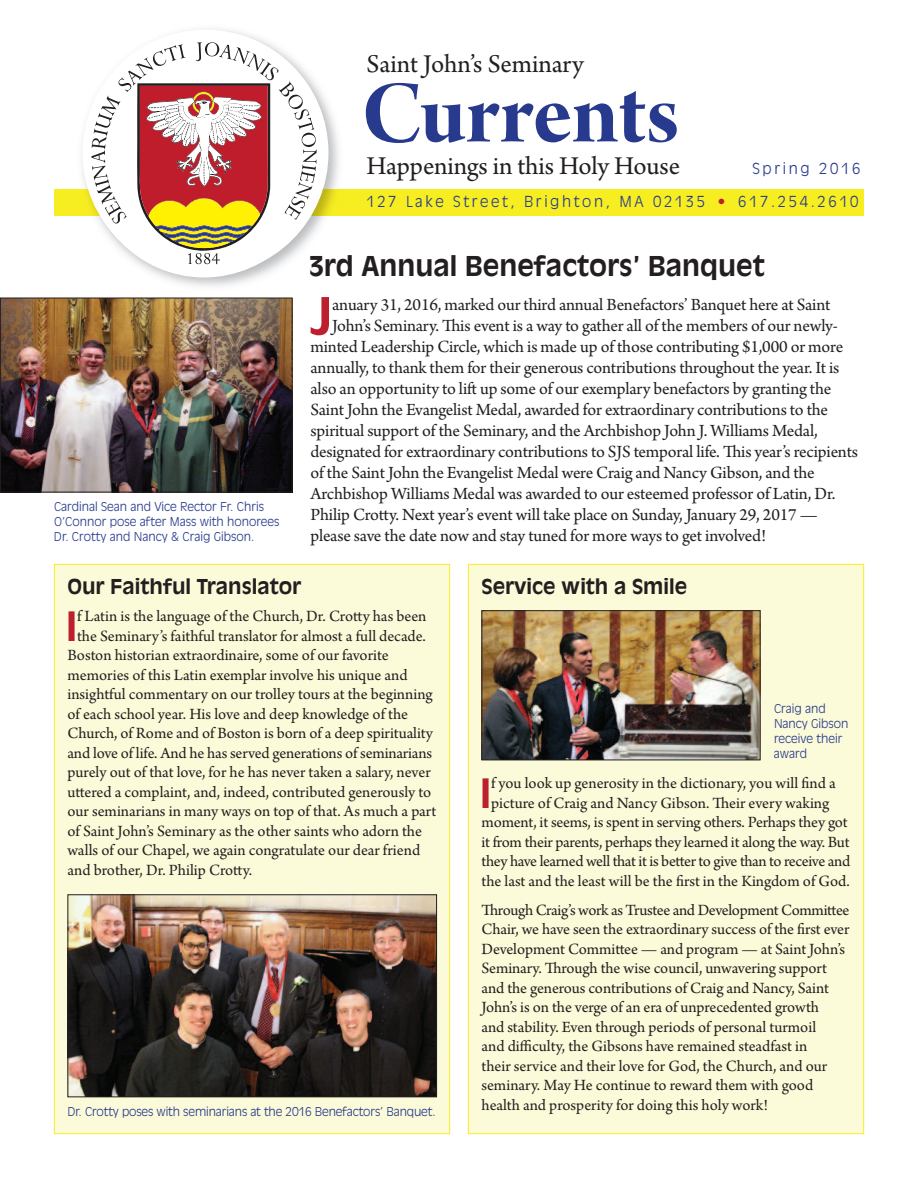
<style>
.page{position:relative;width:918px;height:1188px;background:#fff}
.page>*{position:absolute;margin:0;border:0;box-sizing:border-box;transform-origin:0 0}
.t1{font:94.5px "Arno Pro Bold Display";letter-spacing:-.005em;color:#273a8d}
.t2{font:700 50.4px "Antique Olive";color:#be1f2e}
.t3{font:700 39.9px "Antique Olive";color:#be1f2e}
.t4{font:27px "Arno Pro";letter-spacing:-.005em;color:#231f20}
.t5{font:700 27px "Antique Olive";color:#231f20}
.t6{font:700 20.25px "Antique Olive";color:#231f20}
.t7{font:18px "Arno Pro";letter-spacing:-.01em;color:#231f20}
.t8{font:16.5px/19.5px "Arno Pro";letter-spacing:-.005em;color:#231f20}
.t9{font:16.5px "Arno Pro";letter-spacing:-.025em;color:#231f20}
.t10{font:300 15px "Antique Olive";letter-spacing:.175em;color:#273a8d}
.t11{font:300 12px/15px "Antique Olive";color:#273a8d}
.s1{color:#be1f2e}
</style>
<div class="page">
<div style="left:55px;top:565px;width:394px;height:568px;background:#fcfbd9"></div>
<div style="left:469px;top:565px;width:394px;height:568px;background:#fcfbd9"></div>
<img style="left:70px;top:896px;width:365px;height:199px">
<div style="left:68px;top:894px;width:369px;height:203px;border:1px solid #231f20"></div>
<div style="left:54px;top:189px;width:810px;height:27px;background:#f7ee22"></div>
<img style="left:82px;top:29px;width:257px;height:257px">
<div style="left:82px;top:30px;width:247px;height:246px;background:#fff;border-radius:50%"></div>
<div style="left:86px;top:34px;width:236px;height:243px;background:#fff;border-radius:50%"></div>
<svg style="left:91px;top:42px;width:226px;height:222px"></svg>
<img style="left:484px;top:612px;width:274px;height:146px">
<div style="left:482px;top:610px;width:278px;height:150px;border:1px solid #231f20"></div>
<img style="left:2px;top:300px;width:288px;height:190px">
<div style="left:0;top:298px;width:292px;height:194px;border:1px solid #231f20"></div>
<h3 class="t4" style="left:367px;top:54px;width:219px">Saint John’s Seminary</h3>
<h1 class="t1" style="left:362px;top:79px;width:320px">Currents</h1>
<h3 class="t4" style="left:367px;top:156px;width:315px">Happenings in this Holy House</h3>
<p class="t10" style="left:753px;top:162px;width:109px">Spring 2016</p>
<p class="t10" style="left:366px;top:195px;width:494px">127 Lake Street, Brighton, MA 02135 <span class="s1">•</span> 617.254.2610</p>
<p class="t11" style="left:54px;top:499px;width:227px">Cardinal Sean and Vice Rector Fr. Chris<br>O’Connor pose after Mass with honorees<br>Dr. Crotty and Nancy &amp; Craig Gibson.</p>
<h3 class="t5" style="left:309px;top:255px;width:457px">3rd Annual Benefactors’ Banquet</h3>
<h2 class="t2" style="left:310px;top:295px;width:24px">J</h2>
<p class="t7" style="left:332px;top:298px;width:500px">anuary 31, 2016, marked our third annual Benefactors’ Banquet here at Saint</p>
<p class="t7" style="left:332px;top:319px;width:507px">John’s Seminary. This event is a way to gather all of the members of our newly-</p>
<p class="t7" style="left:311px;top:340px;width:534px">minted Leadership Circle, which is made up of those contributing $1,000 or more</p>
<p class="t7" style="left:311px;top:361px;width:531px">annually, to thank them for their generous contributions throughout the year. It is</p>
<p class="t7" style="left:311px;top:382px;width:522px">also an opportunity to lift up some of our exemplary benefactors by granting the</p>
<p class="t7" style="left:311px;top:403px;width:519px">Saint John the Evangelist Medal, awarded for extraordinary contributions to the</p>
<p class="t7" style="left:311px;top:424px;width:509px">spiritual support of the Seminary, and the Archbishop John J. Williams Medal,</p>
<p class="t7" style="left:311px;top:445px;width:549px">designated for extraordinary contributions to SJS temporal life. This year’s recipients</p>
<p class="t7" style="left:311px;top:466px;width:506px">of the Saint John the Evangelist Medal were Craig and Nancy Gibson, and the</p>
<p class="t7" style="left:311px;top:487px;width:527px">Archbishop Williams Medal was awarded to our esteemed professor of Latin, Dr.</p>
<p class="t7" style="left:311px;top:508px;width:509px">Philip Crotty. Next year’s event will take place on Sunday, January 29, 2017 —</p>
<p class="t7" style="left:311px;top:529px;width:457px">please save the date now and stay tuned for more ways to get involved!</p>
<p class="t6" style="left:67px;top:578px;width:235px">Our Faithful Translator</p>
<h3 class="t3" style="left:66px;top:610px;width:13px">I</h3>
<p class="t8" style="left:77px;top:608px;width:351px">f Latin is the language of the Church, Dr. Crotty has been</p>
<p class="t8" style="left:77px;top:627px;width:350px">the Seminary’s faithful translator for almost a full decade.</p>
<p class="t8" style="left:67px;top:647px;width:323px">Boston historian extraordinaire, some of our favorite</p>
<p class="t8" style="left:67px;top:666px;width:342px">memories of this Latin exemplar involve his unique and</p>
<p class="t8" style="left:67px;top:686px;width:367px">insightful commentary on our trolley tours at the beginning</p>
<p class="t8" style="left:67px;top:705px;width:342px">of each school year. His love and deep knowledge of the</p>
<p class="t8" style="left:67px;top:725px;width:367px">Church, of Rome and of Boston is born of a deep spirituality</p>
<p class="t8" style="left:67px;top:744px;width:366px">and love of life. And he has served generations of seminarians</p>
<p class="t8" style="left:67px;top:764px;width:365px">purely out of that love, for he has never taken a salary, never</p>
<p class="t8" style="left:67px;top:783px;width:365px">uttered a complaint, and, indeed, contributed generously to</p>
<p class="t8" style="left:67px;top:803px;width:370px">our seminarians in many ways on top of that. As much a part</p>
<p class="t8" style="left:67px;top:822px;width:356px">of Saint John’s Seminary as the other saints who adorn the</p>
<p class="t8" style="left:67px;top:842px;width:354px">walls of our Chapel, we again congratulate our dear friend</p>
<p class="t8" style="left:67px;top:861px;width:186px">and brother, Dr. Philip Crotty.</p>
<p class="t11" style="left:68px;top:1104px;width:370px">Dr. Crotty poses with seminarians at the 2016 Benefactors’ Banquet.</p>
<p class="t6" style="left:482px;top:578px;width:207px">Service with a Smile</p>
<p class="t11" style="left:774px;top:701px;width:76px">Craig and<br>Nancy Gibson receive their award</p>
<h3 class="t3" style="left:480px;top:777px;width:13px">I</h3>
<p class="t8" style="left:491px;top:775px;width:346px">f you look up generosity in the dictionary, you will find a</p>
<p class="t8" style="left:491px;top:794px;width:340px">picture of Craig and Nancy Gibson. Their every waking</p>
<p class="t8" style="left:482px;top:814px;width:368px">moment, it seems, is spent in serving others. Perhaps they got</p>
<p class="t8" style="left:482px;top:833px;width:370px">it from their parents, perhaps they learned it along the way. But</p>
<p class="t9" style="left:482px;top:855px;width:370px">they have learned well that it is better to give than to receive and</p>
<p class="t8" style="left:482px;top:872px;width:370px">the last and the least will be the first in the Kingdom of God.</p>
<p class="t8" style="left:482px;top:902px;width:369px">Through Craig’s work as Trustee and Development Committee Chair, we have seen the extraordinary success of the first ever Development Committee — and program — at Saint John’s Seminary. Through the wise council, unwavering support and the generous contributions of Craig and Nancy, Saint John’s is on the verge of an era of unprecedented growth<br>and stability. Even through periods of personal turmoil<br>and difficulty, the Gibsons have remained steadfast in<br>their service and their love for God, the Church, and our seminary. May He continue to reward them with good health and prosperity for doing this holy work!</p>
</div>
